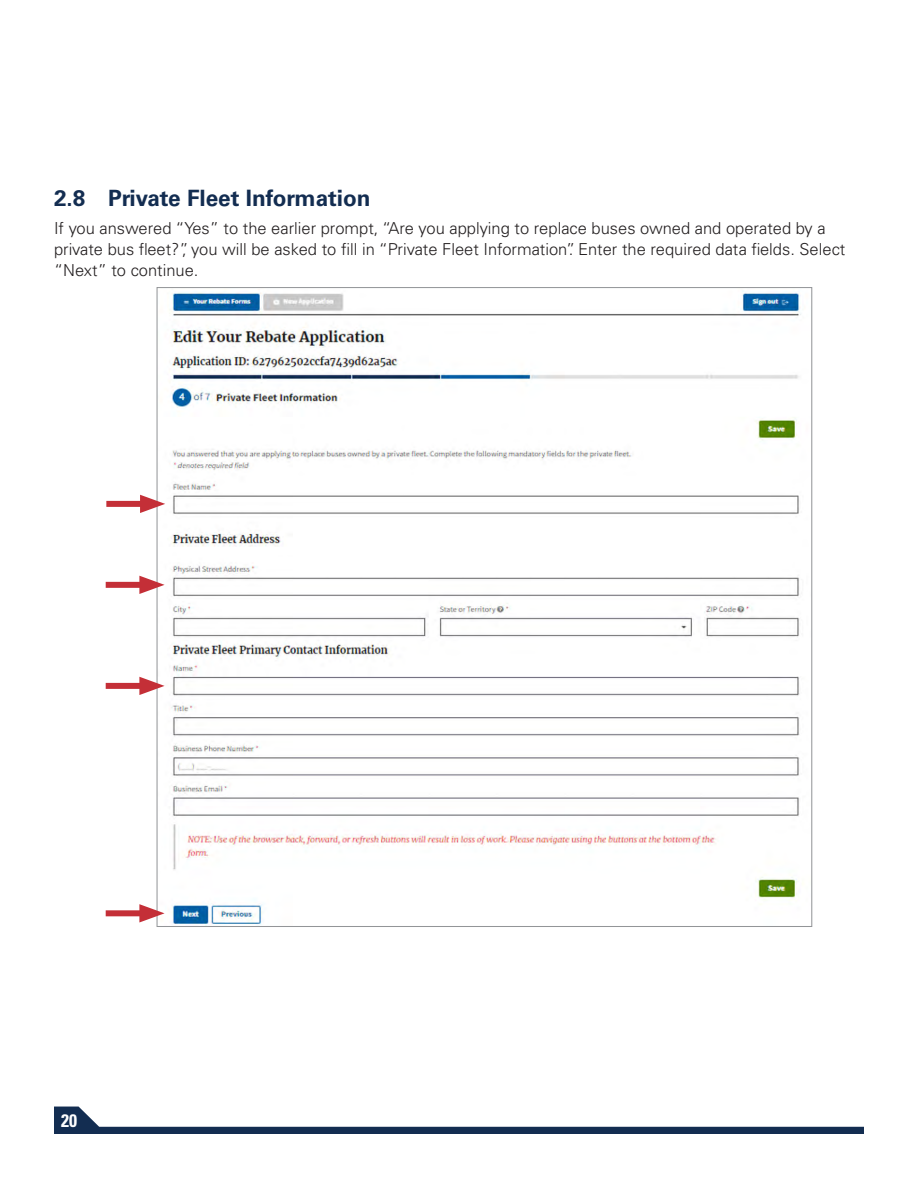
<style>
.page{position:relative;width:918px;height:1188px;background:#fff}
.page>*{position:absolute;margin:0;border:0;box-sizing:border-box;transform-origin:0 0}
.t1{font:700 22.5px "Univers LT Std";color:#132d51}
.t2{font:700 condensed 18px "Univers LT Std";color:#fff}
.t3{font:300 16.5px/21px "Univers LT Std";color:#231f20}
</style>
<div class="page">
<svg style="left:54px;top:1107px;width:810px;height:27px"></svg>
<img style="left:170px;top:291px;width:631px;height:634px">
<div style="left:106px;top:501px;width:44px;height:6px;background:#c42f37"></div>
<svg style="left:140px;top:495px;width:25px;height:18px"></svg>
<div style="left:106px;top:582px;width:44px;height:6px;background:#c42f37"></div>
<svg style="left:139px;top:576px;width:26px;height:18px"></svg>
<div style="left:106px;top:683px;width:44px;height:6px;background:#c42f37"></div>
<svg style="left:139px;top:677px;width:26px;height:18px"></svg>
<div style="left:106px;top:910px;width:44px;height:6px;background:#c42f37"></div>
<svg style="left:139px;top:904px;width:26px;height:18px"></svg>
<h2 class="t1" style="left:54px;top:185px;width:318px">2.8 Private Fleet Information</h2>
<p class="t3" style="left:54px;top:218px;width:793px">If you answered “Yes” to the earlier prompt, “Are you applying to replace buses owned and operated by a private bus feet?”, you will be asked to fll in “Private Fleet Information”. Enter the required data felds. Select “Next” to continue.</p>
<p class="t2" style="left:61px;top:1109px;width:17px">20</p>
</div>
